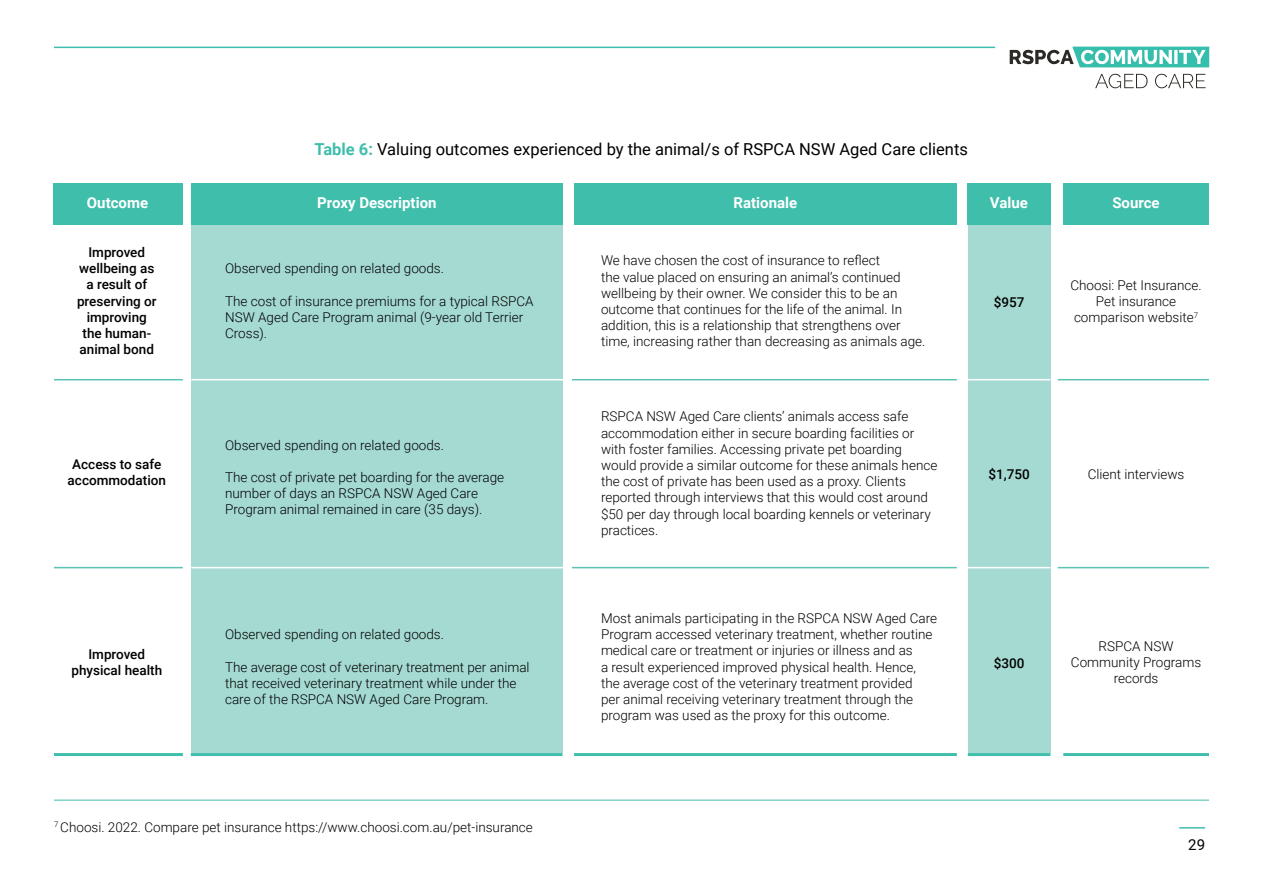
<style>
.page{position:relative;width:1263px;height:893px;background:#fff}
.page>*{position:absolute;margin:0;border:0;box-sizing:border-box;transform-origin:0 0}
.t1{font:16.5px "Roboto";color:#000}
.t2{font:700 15px "Roboto";color:#fff}
.t3{font:15px "Roboto";color:#000}
.t4{font:300 13.5px/16.2px "Roboto";color:#000}
.t5{font:500 13.5px/16.2px "Roboto";color:#000;text-align:center}
.s1{font-weight:700;color:#40beac}
</style>
<div class="page">
<hr style="left:54px;top:47px;width:941px;height:1px;background:#40beac">
<hr style="left:1179px;top:827px;width:26px;height:2px;background:#40beac">
<hr style="left:54px;top:800px;width:1155px;height:1px;background:#40beac">
<div style="left:967px;top:216px;width:83px;height:537px;background:#a5dad3"></div>
<div style="left:191px;top:215px;width:371px;height:538px;background:#a5dad3"></div>
<div style="left:54px;top:183px;width:129px;height:42px;background:#40beac"></div>
<div style="left:191px;top:183px;width:371px;height:42px;background:#40beac"></div>
<div style="left:1063px;top:183px;width:146px;height:42px;background:#40beac"></div>
<div style="left:967px;top:183px;width:83px;height:42px;background:#40beac"></div>
<div style="left:574px;top:183px;width:383px;height:42px;background:#40beac"></div>
<hr style="left:191px;top:379px;width:423px;height:1px;background:#fff">
<hr style="left:967px;top:379px;width:83px;height:1px;background:#fff">
<hr style="left:572px;top:379px;width:385px;height:1px;background:#5ac3b3">
<hr style="left:1058px;top:379px;width:151px;height:1px;background:#5ac3b3">
<hr style="left:54px;top:379px;width:129px;height:1px;background:#5ac3b3">
<hr style="left:191px;top:567px;width:423px;height:1px;background:#fff">
<hr style="left:967px;top:567px;width:83px;height:1px;background:#fff">
<hr style="left:572px;top:567px;width:385px;height:1px;background:#5ac3b3">
<hr style="left:1058px;top:567px;width:151px;height:1px;background:#5ac3b3">
<hr style="left:54px;top:567px;width:129px;height:1px;background:#5ac3b3">
<hr style="left:191px;top:753px;width:371px;height:3px;background:#40beac">
<hr style="left:968px;top:753px;width:82px;height:3px;background:#40beac">
<hr style="left:574px;top:753px;width:383px;height:3px;background:#40beac">
<hr style="left:54px;top:753px;width:129px;height:3px;background:#40beac">
<hr style="left:1063px;top:753px;width:146px;height:3px;background:#40beac">
<svg style="left:1010px;top:47px;width:199px;height:20px"></svg>
<svg style="left:1095px;top:74px;width:52px;height:14px"></svg>
<svg style="left:1155px;top:74px;width:50px;height:14px"></svg>
<p class="t2" style="left:87px;top:195px;width:63px">Outcome</p>
<p class="t5" style="left:77px;top:245px;width:81px">Improved wellbeing as a result of preserving or improving the human&shy;animal bond</p>
<p class="t5" style="left:68px;top:457px;width:100px">Access to safe accommodation</p>
<p class="t5" style="left:71px;top:646px;width:92px">Improved physical health</p>
<p class="t1" style="left:314px;top:142px;width:655px"><span class="s1">Table 6:</span> Valuing outcomes experienced by the animal/s of RSPCA NSW Aged Care clients</p>
<p class="t2" style="left:317px;top:195px;width:121px">Proxy Description</p>
<p class="t4" style="left:225px;top:261px;width:220px">Observed spending on related goods.</p>
<p class="t4" style="left:225px;top:293px;width:310px">The cost of insurance premiums for a typical RSPCA<br>NSW Aged Care Program animal (9-year old Terrier<br>Cross).</p>
<p class="t2" style="left:734px;top:195px;width:65px">Rationale</p>
<p class="t4" style="left:601px;top:252px;width:326px">We have chosen the cost of insurance to reflect<br>the value placed on ensuring an animal’s continued wellbeing by their owner. We consider this to be an outcome that continues for the life of the animal. In addition, this is a relationship that strengthens over time, increasing rather than decreasing as animals age.</p>
<p class="t2" style="left:990px;top:195px;width:39px">Value</p>
<p class="t5" style="left:994px;top:295px;width:32px">$957</p>
<p class="t4" style="left:225px;top:437px;width:220px">Observed spending on related goods.</p>
<p class="t4" style="left:225px;top:470px;width:281px">The cost of private pet boarding for the average number of days an RSPCA NSW Aged Care<br>Program animal remained in care (35 days).</p>
<p class="t4" style="left:601px;top:409px;width:338px">RSPCA NSW Aged Care clients’ animals access safe accommodation either in secure boarding facilities or with foster families. Accessing private pet boarding would provide a similar outcome for these animals hence the cost of private has been used as a proxy. Clients reported through interviews that this would cost around $50 per day through local boarding kennels or veterinary practices.</p>
<p class="t5" style="left:988px;top:467px;width:43px">$1,750</p>
<p class="t4" style="left:225px;top:627px;width:220px">Observed spending on related goods.</p>
<p class="t4" style="left:225px;top:659px;width:306px">The average cost of veterinary treatment per animal that received veterinary treatment while under the care of the RSPCA NSW Aged Care Program.</p>
<p class="t4" style="left:601px;top:611px;width:338px">Most animals participating in the RSPCA NSW Aged Care Program accessed veterinary treatment, whether routine medical care or treatment or injuries or illness and as<br>a result experienced improved physical health. Hence, the average cost of the veterinary treatment provided<br>per animal receiving veterinary treatment through the program was used as the proxy for this outcome.</p>
<p class="t5" style="left:994px;top:656px;width:32px">$300</p>
<p class="t4" style="left:54px;top:820px;width:480px"><sup>7</sup> Choosi. 2022. Compare pet insurance https://www.choosi.com.au/pet-insurance</p>
<p class="t2" style="left:1112px;top:195px;width:49px">Source</p>
<p class="t4" style="left:1070px;top:278px;width:133px;text-align:center">Choosi: Pet Insurance.<br>Pet insurance comparison website<sup>7</sup></p>
<p class="t4" style="left:1088px;top:466px;width:98px">Client interviews</p>
<p class="t4" style="left:1071px;top:638px;width:132px;text-align:center">RSPCA NSW<br>Community Programs records</p>
<p class="t3" style="left:1188px;top:839px;width:18px">29</p>
</div>
